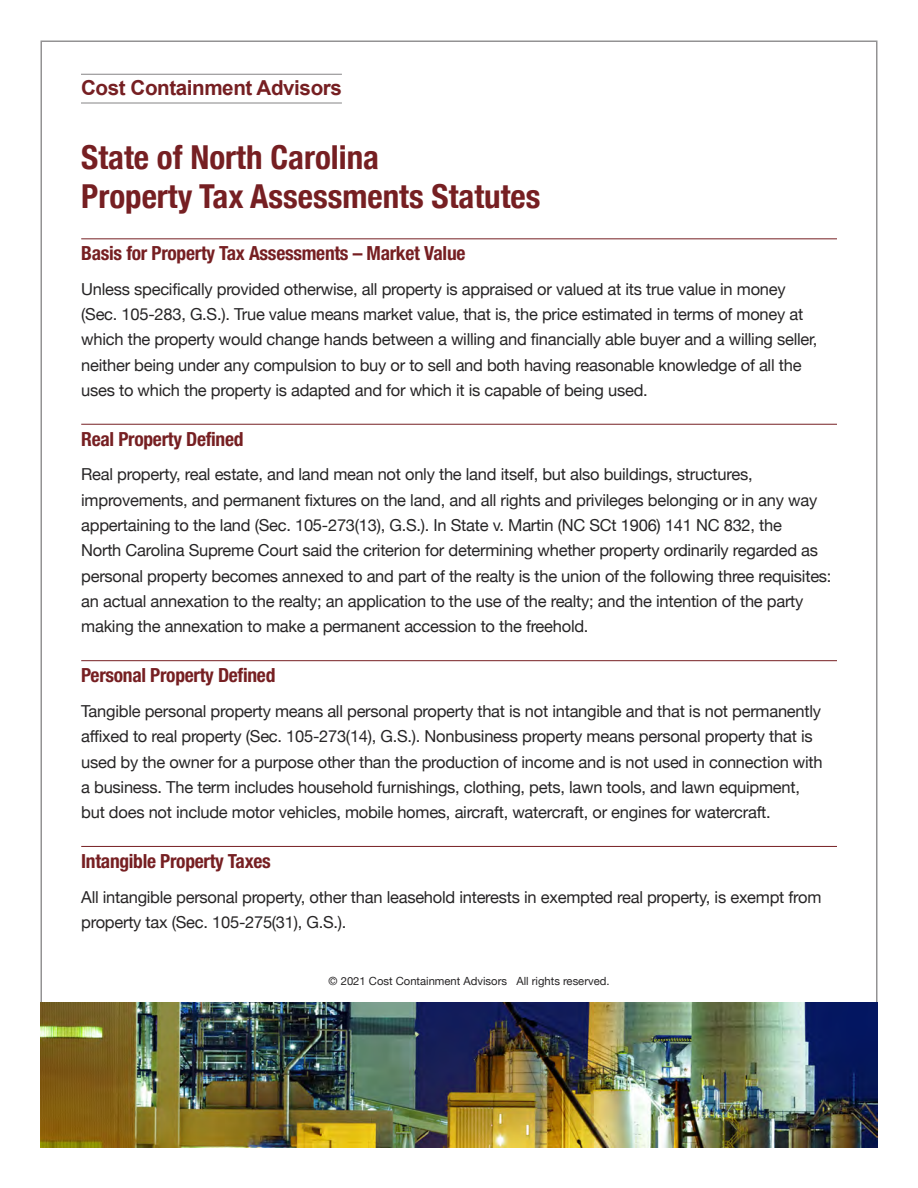
<style>
.page{position:relative;width:918px;height:1188px;background:#fff}
.page>*{position:absolute;margin:0;border:0;box-sizing:border-box;transform-origin:0 0}
.t1{font:700 condensed 33px/39.2px "Helvetica Neue";color:#761f22}
.t2{font:700 20.7px "Arial";letter-spacing:-.02em;color:#761f22}
.t3{font:700 condensed 19.5px "Helvetica Neue";letter-spacing:-.015em;color:#761f22}
.t4{font:16.5px/25.3px "Helvetica Neue";letter-spacing:-.015em;color:#272526}
.t5{font:11.25px "Helvetica Neue";color:#272526}
</style>
<div class="page">
<hr style="left:81px;top:239px;width:756px;height:1px;background:#761f22">
<hr style="left:81px;top:424px;width:756px;height:1px;background:#761f22">
<hr style="left:81px;top:660px;width:756px;height:1px;background:#761f22">
<hr style="left:81px;top:846px;width:756px;height:1px;background:#761f22">
<hr style="left:81px;top:74px;width:261px;height:1px;background:#939293">
<hr style="left:81px;top:102px;width:261px;height:2px;background:#939293">
<img style="left:40px;top:1003px;width:838px;height:145px">
<p class="t2" style="left:81px;top:77px;width:262px">Cost Containment Advisors</p>
<p class="t1" style="left:81px;top:137px;width:461px">State of North Carolina<br>Property Tax Assessments Statutes</p>
<p class="t3" style="left:81px;top:246px;width:386px">Basis for Property Tax Assessments – Market Value</p>
<p class="t4" style="left:81px;top:276px;width:738px">Unless specifically provided otherwise, all property is appraised or valued at its true value in money (Sec. 105-283, G.S.). True value means market value, that is, the price estimated in terms of money at which the property would change hands between a willing and financially able buyer and a willing seller, neither being under any compulsion to buy or to sell and both having reasonable knowledge of all the uses to which the property is adapted and for which it is capable of being used.</p>
<p class="t3" style="left:81px;top:432px;width:164px">Real Property Defined</p>
<p class="t4" style="left:81px;top:462px;width:752px">Real property, real estate, and land mean not only the land itself, but also buildings, structures, improvements, and permanent fixtures on the land, and all rights and privileges belonging or in any way appertaining to the land (Sec. 105-273(13), G.S.). In State v. Martin (NC SCt 1906) 141 NC 832, the<br>North Carolina Supreme Court said the criterion for determining whether property ordinarily regarded as personal property becomes annexed to and part of the realty is the union of the following three requisites: an actual annexation to the realty; an application to the use of the realty; and the intention of the party making the annexation to make a permanent accession to the freehold.</p>
<p class="t3" style="left:81px;top:668px;width:196px">Personal Property Defined</p>
<p class="t4" style="left:81px;top:698px;width:743px">Tangible personal property means all personal property that is not intangible and that is not permanently affixed to real property (Sec. 105-273(14), G.S.). Nonbusiness property means personal property that is used by the owner for a purpose other than the production of income and is not used in connection with a business. The term includes household furnishings, clothing, pets, lawn tools, and lawn equipment, but does not include motor vehicles, mobile homes, aircraft, watercraft, or engines for watercraft.</p>
<p class="t3" style="left:81px;top:854px;width:191px">Intangible Property Taxes</p>
<p class="t4" style="left:81px;top:884px;width:742px">All intangible personal property, other than leasehold interests in exempted real property, is exempt from property tax (Sec. 105-275(31), G.S.).</p>
<p class="t5" style="left:329px;top:974px;width:282px">© 2021 Cost Containment Advisors All rights reserved.</p>
</div>
